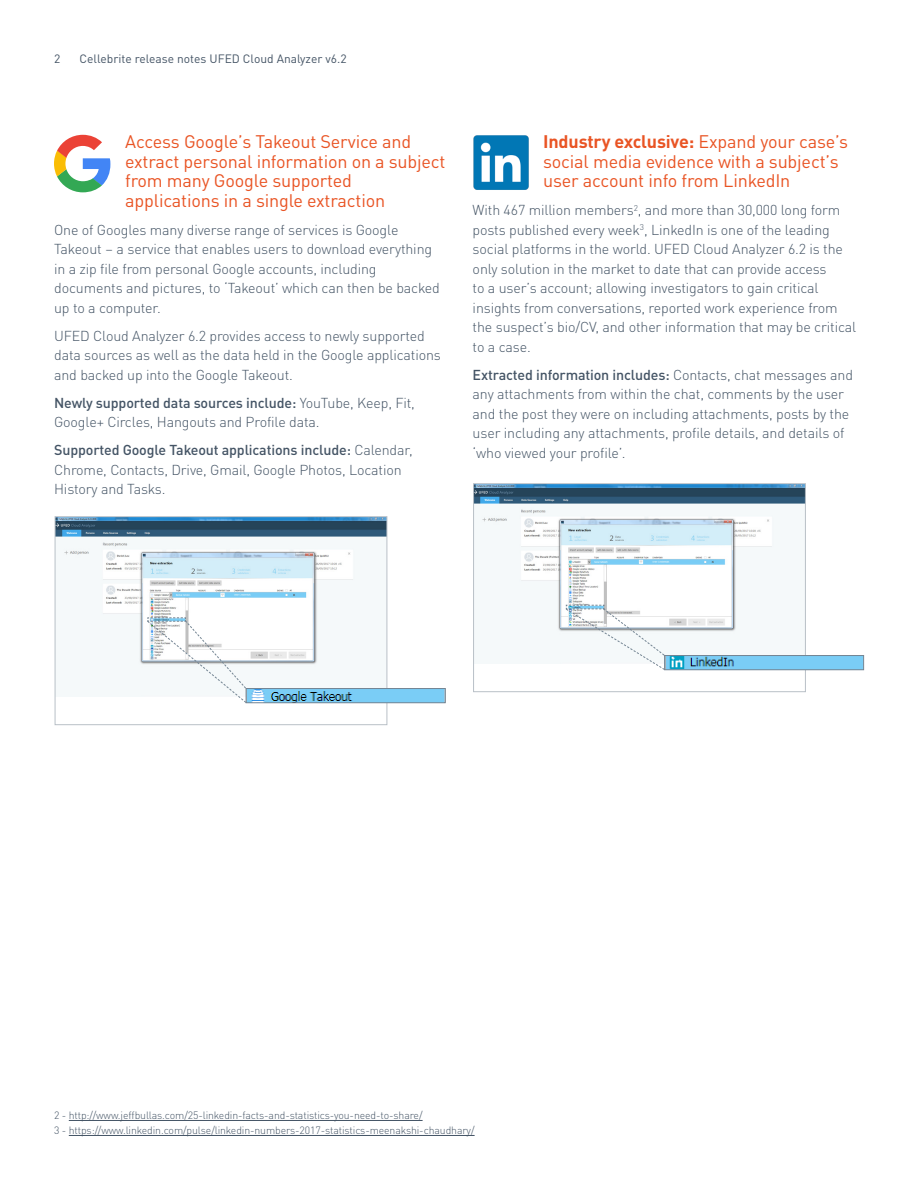
<style>
.page{position:relative;width:918px;height:1188px;background:#fff}
.page>*{position:absolute;margin:0;border:0;box-sizing:border-box;transform-origin:0 0}
.Headlines{font:18px/19.5px "DIN Pro";letter-spacing:-.01em;color:#e95424}
.Body_copy{font:300 14.25px/19.5px "DIN Pro";letter-spacing:-.01em;color:#445465}
.t1{font:12px "DIN Pro";color:#445465}
.captions_sources{font:300 10.5px "DIN Pro";letter-spacing:-.01em;color:#445465}
.s1{font-weight:500}
.s2{font-weight:700}
</style>
<div class="page">
<img style="left:475px;top:485px;width:329px;height:179px">
<div style="left:473px;top:483px;width:333px;height:209px;border:1px solid #b9c0c7"></div>
<img style="left:57px;top:518px;width:328px;height:178px">
<div style="left:55px;top:516px;width:332px;height:209px;border:1px solid #b9c0c7"></div>
<img style="left:248px;top:690px;width:196px;height:11px">
<div style="left:246px;top:688px;width:200px;height:15px;border:1px solid #748593"></div>
<img style="left:666px;top:657px;width:196px;height:11px">
<div style="left:664px;top:655px;width:200px;height:15px;border:1px solid #748593"></div>
<svg style="left:146px;top:617px;width:101px;height:87px"></svg>
<svg style="left:565px;top:604px;width:101px;height:67px"></svg>
<img style="left:473px;top:135px;width:56px;height:55px">
<hr style="left:69px;top:1120px;width:354px;height:1px;background:#445465">
<hr style="left:69px;top:1135px;width:406px;height:1px;background:#445465">
<svg style="left:54px;top:135px;width:56px;height:57px"></svg>
<p class="t1" style="left:54px;top:50px;width:8px">2</p>
<p class="t1" style="left:80px;top:50px;width:269px">Cellebrite release notes UFED Cloud Analyzer v6.2</p>
<p class="Headlines" style="left:125px;top:131px;width:322px">Access Google’s Takeout Service and extract personal information on a subject from many Google supported applications in a single extraction</p>
<p class="Body_copy" style="left:54px;top:219px;width:387px">One of Googles many diverse range of services is Google Takeout – a service that enables users to download everything in a zip file from personal Google accounts, including documents and pictures, to ‘Takeout’ which can then be backed up to a computer.</p>
<p class="Body_copy" style="left:54px;top:325px;width:388px">UFED Cloud Analyzer 6.2 provides access to newly supported data sources as well as the data held in the Google applications and backed up into the Google Takeout.</p>
<p class="Body_copy" style="left:54px;top:392px;width:362px"><span class="s1">Newly supported data sources include:</span> YouTube, Keep, Fit,<br>Google+ Circles, Hangouts and Profile data.</p>
<p class="Body_copy" style="left:54px;top:440px;width:360px"><span class="s1">Supported Google Takeout applications include:</span> Calendar,<br>Chrome, Contacts, Drive, Gmail, Google Photos, Location<br>History and Tasks.</p>
<p class="Headlines" style="left:543px;top:131px;width:307px"><span class="s2">Industry exclusive:</span> Expand your case’s social media evidence with a subject’s user account info from LinkedIn</p>
<p class="Body_copy" style="left:473px;top:200px;width:385px">With 467 million members<sup>2</sup>, and more than 30,000 long form posts published every week<sup>3</sup>, LinkedIn is one of the leading social platforms in the world. UFED Cloud Analyzer 6.2 is the only solution in the market to date that can provide access<br>to a user’s account; allowing investigators to gain critical insights from conversations, reported work experience from the suspect’s bio/CV, and other information that may be critical to a case.</p>
<p class="Body_copy" style="left:473px;top:364px;width:382px"><span class="s1">Extracted information includes:</span> Contacts, chat messages and any attachments from within the chat, comments by the user and the post they were on including attachments, posts by the user including any attachments, profile details, and details of ‘who viewed your profile’.</p>
<p class="captions_sources" style="left:54px;top:1107px;width:370px">2 - http://www.jeffbullas.com/25-linkedin-facts-and-statistics-you-need-to-share/</p>
<p class="captions_sources" style="left:54px;top:1122px;width:422px">3 - https://www.linkedin.com/pulse/linkedin-numbers-2017-statistics-meenakshi-chaudhary/</p>
</div>
